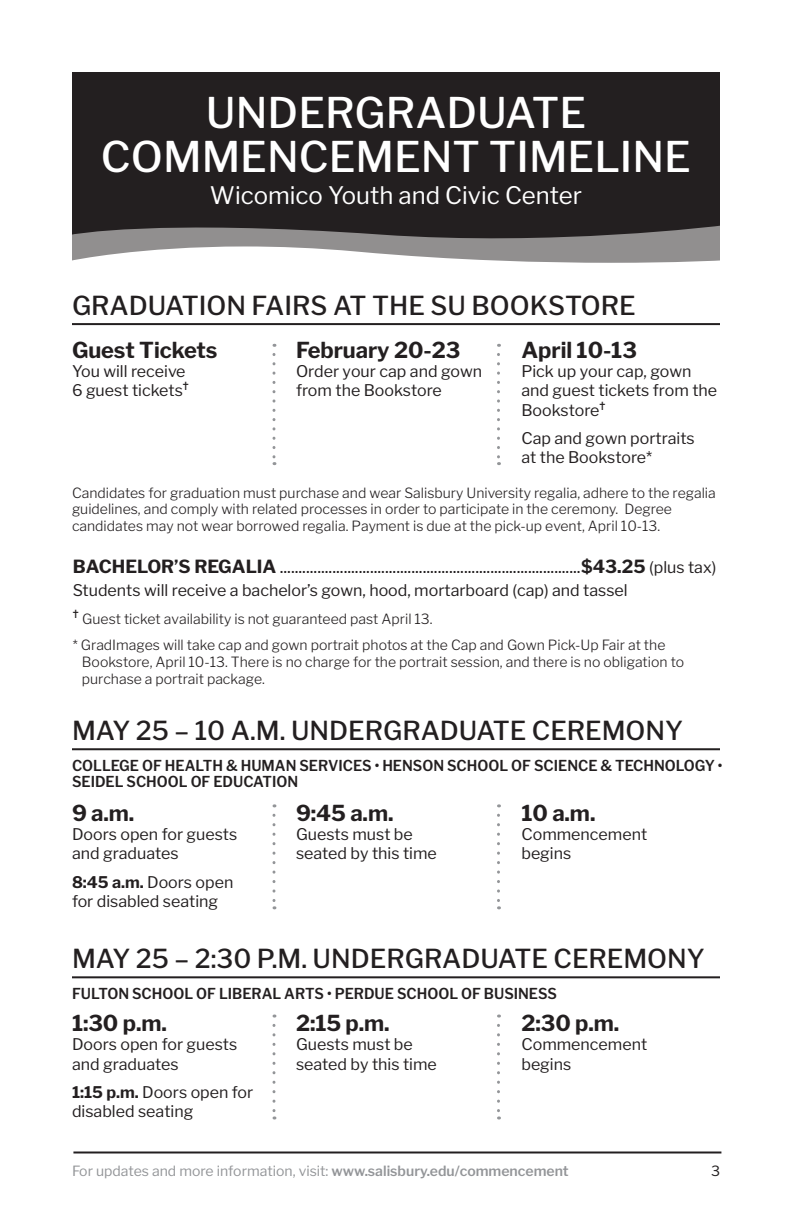
<style>
.page{position:relative;width:792px;height:1224px;background:#fff}
.page>*{position:absolute;margin:0;border:0;box-sizing:border-box;transform-origin:0 0}
.t1{font:500 42px "Libre Franklin";color:#fff}
.contents_bold{font:500 26px "Libre Franklin";color:#231f20}
.t2{font:24px "Libre Franklin";color:#fff}
.key_text_regular{font:700 21.8px "Libre Franklin";letter-spacing:-.005em;color:#231f20}
.contents_bold-2{font:18px "Libre Franklin";color:#231f20}
.key_text_regular-2{font:16px/19.2px "Libre Franklin";color:#231f20}
.contents_bold-3{font:600 15px/16px "Libre Franklin";color:#231f20;scale:.95 1}
.key_text_regular-3{font:300 14px/16.8px "Libre Franklin";color:#231f20}
.t3{font:14px "Libre Franklin";color:#939598}
.t4{font:14px "Libre Franklin";color:#231f20}
.s1{font-weight:700}
.s2{font-size:16px}
.s3{font-weight:600}
</style>
<div class="page">
<hr style="left:73px;top:1152px;width:648px;height:2px;background:#231f20">
<svg style="left:72px;top:247px;width:648px;height:16px;fill:#918f8f"></svg>
<svg style="left:72px;top:72px;width:648px;height:175px;background:#2c2829"></svg>
<hr style="left:72px;top:323px;width:648px;height:2px;background:#231f20">
<hr style="left:72px;top:748px;width:648px;height:2px;background:#231f20">
<hr style="left:72px;top:976px;width:648px;height:2px;background:#231f20">
<svg style="left:272px;top:815px;width:4px;height:94px"></svg>
<svg style="left:272px;top:1025px;width:4px;height:94px"></svg>
<svg style="left:497px;top:815px;width:3px;height:94px"></svg>
<svg style="left:497px;top:1025px;width:3px;height:94px"></svg>
<svg style="left:272px;top:354px;width:4px;height:111px"></svg>
<svg style="left:497px;top:354px;width:3px;height:111px"></svg>
<p class="t1" style="left:206px;top:87px;width:382px">UNDERGRADUATE</p>
<p class="t1" style="left:101px;top:131px;width:592px">COMMENCEMENT TIMELINE</p>
<p class="t2" style="left:210px;top:181px;width:374px">Wicomico Youth and Civic Center</p>
<p class="contents_bold" style="left:72px;top:290px;width:565px">GRADUATION FAIRS AT THE SU BOOKSTORE</p>
<p class="key_text_regular" style="left:72px;top:337px;width:147px">Guest Tickets</p>
<p class="key_text_regular-2" style="left:72px;top:362px;width:115px">You will receive</p>
<p class="key_text_regular-2" style="left:72px;top:381px;width:118px">6 guest tickets✝</p>
<p class="key_text_regular" style="left:296px;top:337px;width:166px">February 20-23</p>
<p class="key_text_regular-2" style="left:296px;top:362px;width:188px">Order your cap and gown from the Bookstore</p>
<p class="key_text_regular" style="left:521px;top:337px;width:117px">April 10-13</p>
<p class="key_text_regular-2" style="left:521px;top:362px;width:197px">Pick up your cap, gown and guest tickets from the<br>Bookstore✝</p>
<p class="key_text_regular-2" style="left:521px;top:428px;width:175px">Cap and gown portraits</p>
<p class="key_text_regular-2" style="left:521px;top:448px;width:132px">at the Bookstore*</p>
<p class="key_text_regular-3" style="left:72px;top:484px;width:645px">Candidates for graduation must purchase and wear Salisbury University regalia, adhere to the regalia guidelines, and comply with related processes in order to participate in the ceremony. Degree candidates may not wear borrowed regalia. Payment is due at the pick-up event, April 10-13.</p>
<p class="contents_bold-2" style="left:73px;top:556px;width:645px"><span class="s1">BACHELOR’S REGALIA</span> ................................................................................<span class="s1">$43.25</span> <span class="s2">(plus tax)</span></p>
<p class="key_text_regular-2" style="left:73px;top:581px;width:556px">Students will receive a bachelor’s gown, hood, mortarboard (cap) and tassel</p>
<p class="key_text_regular-3" style="left:73px;top:611px;width:361px">✝ Guest ticket availability is not guaranteed past April 13.</p>
<p class="key_text_regular-3" style="left:82px;top:637px;width:604px;text-indent:-9px">* GradImages will take cap and gown portrait photos at the Cap and Gown Pick-Up Fair at the<br>Bookstore, April 10-13. There is no charge for the portrait session, and there is no obligation to purchase a portrait package.</p>
<p class="contents_bold" style="left:72px;top:715px;width:613px">MAY 25 – 10 A.M. UNDERGRADUATE CEREMONY</p>
<p class="contents_bold-3" style="left:72px;top:758px;width:686px">COLLEGE OF HEALTH &amp; HUMAN SERVICES • HENSON SCHOOL OF SCIENCE &amp; TECHNOLOGY •<br>SEIDEL SCHOOL OF EDUCATION</p>
<p class="key_text_regular" style="left:72px;top:800px;width:64px">9 a.m.</p>
<p class="key_text_regular-2" style="left:72px;top:825px;width:167px">Doors open for guests and graduates</p>
<p class="key_text_regular-2" style="left:72px;top:872px;width:163px"><span class="s1">8:45 a.m.</span> Doors open for disabled seating</p>
<p class="key_text_regular" style="left:296px;top:800px;width:99px">9:45 a.m.</p>
<p class="key_text_regular-2" style="left:296px;top:825px;width:118px">Guests must be</p>
<p class="key_text_regular-2" style="left:296px;top:844px;width:142px">seated by this time</p>
<p class="key_text_regular" style="left:521px;top:800px;width:76px">10 a.m.</p>
<p class="key_text_regular-2" style="left:521px;top:825px;width:127px">Commencement</p>
<p class="key_text_regular-2" style="left:521px;top:844px;width:51px">begins</p>
<p class="contents_bold" style="left:72px;top:943px;width:634px">MAY 25 – 2:30 P.M. UNDERGRADUATE CEREMONY</p>
<p class="contents_bold-3" style="left:72px;top:986px;width:512px">FULTON SCHOOL OF LIBERAL ARTS • PERDUE SCHOOL OF BUSINESS</p>
<p class="key_text_regular" style="left:72px;top:1010px;width:96px">1:30 p.m.</p>
<p class="key_text_regular-2" style="left:72px;top:1035px;width:167px">Doors open for guests and graduates</p>
<p class="key_text_regular-2" style="left:72px;top:1082px;width:183px"><span class="s1">1:15 p.m.</span> Doors open for disabled seating</p>
<p class="key_text_regular" style="left:296px;top:1010px;width:95px">2:15 p.m.</p>
<p class="key_text_regular-2" style="left:296px;top:1035px;width:118px">Guests must be</p>
<p class="key_text_regular-2" style="left:296px;top:1054px;width:142px">seated by this time</p>
<p class="key_text_regular" style="left:521px;top:1010px;width:99px">2:30 p.m.</p>
<p class="key_text_regular-2" style="left:521px;top:1035px;width:127px">Commencement</p>
<p class="key_text_regular-2" style="left:521px;top:1054px;width:51px">begins</p>
<p class="t3" style="left:72px;top:1162px;width:498px">For updates and more information, visit: <span class="s3">www.salisbury.edu/commencement</span></p>
<p class="t4" style="left:711px;top:1162px;width:10px">3</p>
</div>
